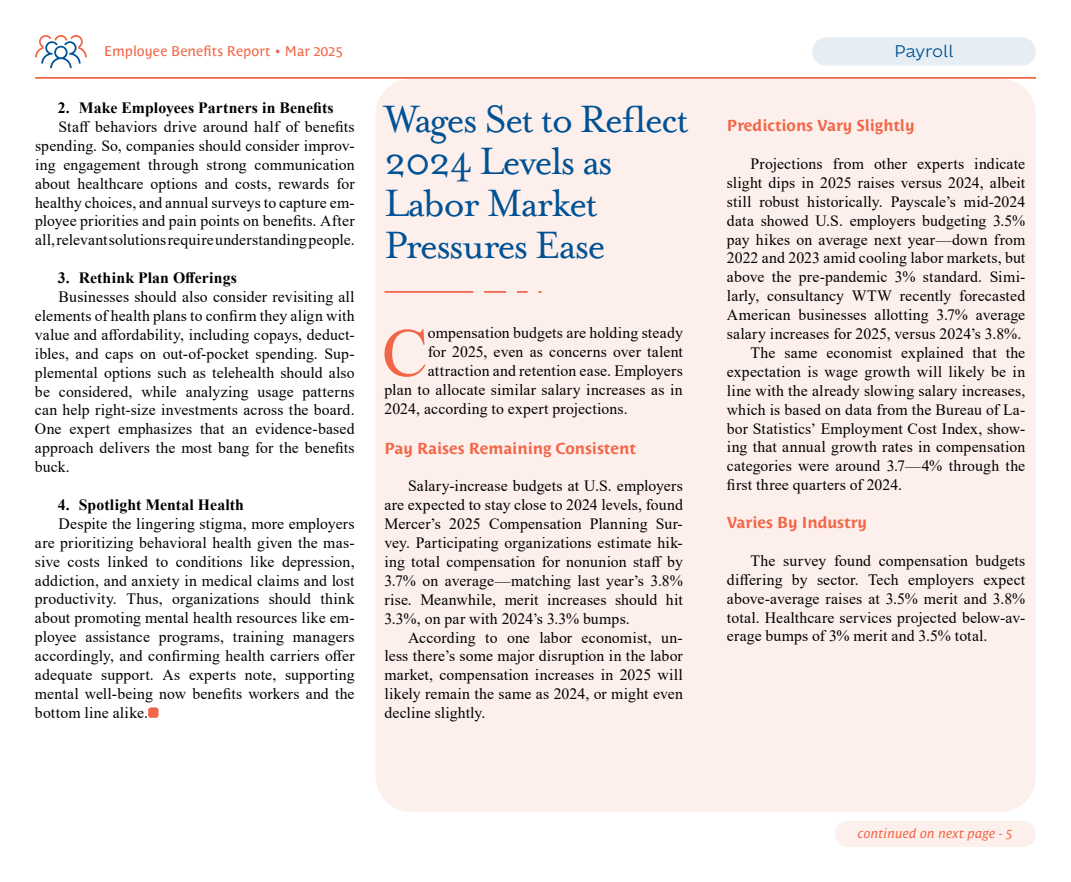
<style>
.page{position:relative;width:1071px;height:882px;background:#fff}
.page>*{position:absolute;margin:0;border:0;box-sizing:border-box;transform-origin:0 0}
.t1{font:68.77px "Times New Roman";color:#f26647}
.t2{font:43.75px/42px "Mrs Eaves OT";letter-spacing:-.04em;color:#005295}
.t3{font:15.75px/18.9px "Times New Roman";letter-spacing:.01em;color:#000;text-align:justify}
.t4{font:700 15.75px "Times New Roman";letter-spacing:.01em;color:#000}
.t5{font:700 15.75px "Costa Std";color:#f26647}
.t6{font:15.75px "Ofelia Text";letter-spacing:-.005em;color:#005295}
.t7{font:14px "Costa Std";letter-spacing:.005em;color:#f26647}
.t8{font:italic 13.12px "Costa Std";letter-spacing:.01em;color:#f26647}
</style>
<div class="page">
<div style="left:376px;top:79px;width:660px;height:733px;background:#fdf0ec;border-radius:35px"></div>
<hr style="left:385px;top:291px;width:88px;height:2px;background:#f26647">
<hr style="left:484px;top:291px;width:22px;height:2px;background:#f26647">
<svg style="left:517px;top:291px;width:11px;height:2px"></svg>
<div style="left:812px;top:37px;width:224px;height:29px;background:#e6eef4;border-radius:14px"></div>
<svg style="left:35px;top:35px;width:52px;height:33px"></svg>
<hr style="left:35px;top:77px;width:1001px;height:2px;background:#f26647">
<div style="left:148px;top:707px;width:11px;height:11px;background:#f26647;border-radius:3px"></div>
<div style="left:835px;top:821px;width:201px;height:26px;background:#fdf0ec;border-radius:13px"></div>
<p class="t7" style="left:104px;top:43px;width:240px">Employee Benefits Report • Mar 2025</p>
<p class="t4" style="left:58px;top:96px;width:277px">2. Make Employees Partners in Benefits</p>
<p class="t3" style="left:35px;top:117px;width:321px;text-indent:24px">Staff behaviors drive around half of benefits spending. So, companies should consider improv&shy;ing engagement through strong communication about healthcare options and costs, rewards for healthy choices, and annual surveys to capture em&shy;ployee priorities and pain points on benefits. After all, relevant solutions require understanding people.</p>
<p class="t4" style="left:58px;top:267px;width:181px">3. Rethink Plan Offerings</p>
<p class="t3" style="left:35px;top:287px;width:321px;text-indent:24px">Businesses should also consider revisiting all elements of health plans to confirm they align with value and affordability, including copays, deduct&shy;ibles, and caps on out-of-pocket spending. Sup&shy;plemental options such as telehealth should also be considered, while analyzing usage patterns can help right-size investments across the board.<br>One expert emphasizes that an evidence-based approach delivers the most bang for the benefits buck.</p>
<p class="t4" style="left:58px;top:493px;width:188px">4. Spotlight Mental Health</p>
<p class="t3" style="left:35px;top:514px;width:321px;text-indent:24px">Despite the lingering stigma, more employers are prioritizing behavioral health given the mas&shy;sive costs linked to conditions like depression, addiction, and anxiety in medical claims and lost productivity. Thus, organizations should think about promoting mental health resources like em&shy;ployee assistance programs, training managers accordingly, and confirming health carriers offer adequate support. As experts note, supporting mental well-being now benefits workers and the bottom line alike.</p>
<h2 class="t2" style="left:385px;top:98px;width:306px">Wages Set to Reflect<br>2024 Levels as<br>Labor Market<br>Pressures Ease</h2>
<h1 class="t1" style="left:382px;top:304px;width:47px">C</h1>
<p class="t3" style="left:428px;top:323px;width:256px">ompensation budgets are holding steady</p>
<p class="t3" style="left:428px;top:342px;width:257px">for 2025, even as concerns over talent</p>
<p class="t3" style="left:428px;top:361px;width:256px">attraction and retention ease. Employers</p>
<p class="t3" style="left:384px;top:379px;width:300px">plan to allocate similar salary increases as in</p>
<p class="t3" style="left:384px;top:398px;width:245px">2024, according to expert projections.</p>
<p class="t5" style="left:384px;top:439px;width:253px">Pay Raises Remaining Consistent</p>
<p class="t3" style="left:384px;top:476px;width:300px;text-indent:24px">Salary-increase budgets at U.S. employers are expected to stay close to 2024 levels, found Mercer’s 2025 Compensation Planning Sur&shy;vey. Participating organizations estimate hik&shy;ing total compensation for nonunion staff by 3.7% on average—matching last year’s 3.8% rise. Meanwhile, merit increases should hit 3.3%, on par with 2024’s 3.3% bumps.</p>
<p class="t3" style="left:384px;top:627px;width:300px;text-indent:24px">According to one labor economist, un&shy;less there’s some major disruption in the labor market, compensation increases in 2025 will likely remain the same as 2024, or might even decline slightly.</p>
<p class="t6" style="left:894px;top:40px;width:61px">Payroll</p>
<p class="t5" style="left:727px;top:116px;width:189px">Predictions Vary Slightly</p>
<p class="t3" style="left:751px;top:154px;width:276px">Projections from other experts indicate</p>
<p class="t3" style="left:727px;top:173px;width:300px">slight dips in 2025 raises versus 2024, albeit</p>
<p class="t3" style="left:727px;top:192px;width:300px">still robust historically. Payscale’s mid-2024</p>
<p class="t3" style="left:727px;top:210px;width:300px">data showed U.S. employers budgeting 3.5%</p>
<p class="t3" style="left:727px;top:229px;width:300px">pay hikes on average next year—down from</p>
<p class="t3" style="left:727px;top:248px;width:300px">2022 and 2023 amid cooling labor markets, but</p>
<p class="t3" style="left:727px;top:267px;width:300px">above the pre-pandemic 3% standard. Simi-</p>
<p class="t3" style="left:727px;top:286px;width:300px">larly, consultancy WTW recently forecasted</p>
<p class="t3" style="left:727px;top:305px;width:300px">American businesses allotting 3.7% average</p>
<p class="t3" style="left:727px;top:324px;width:296px">salary increases for 2025, versus 2024’s 3.8%.</p>
<p class="t3" style="left:751px;top:343px;width:276px">The same economist explained that the</p>
<p class="t3" style="left:727px;top:362px;width:300px">expectation is wage growth will likely be in</p>
<p class="t3" style="left:727px;top:381px;width:300px">line with the already slowing salary increases,</p>
<p class="t3" style="left:727px;top:399px;width:300px">which is based on data from the Bureau of La-</p>
<p class="t3" style="left:727px;top:418px;width:300px">bor Statistics’ Employment Cost Index, show-</p>
<p class="t3" style="left:727px;top:437px;width:300px">ing that annual growth rates in compensation</p>
<p class="t3" style="left:727px;top:456px;width:300px">categories were around 3.7—4% through the</p>
<p class="t3" style="left:727px;top:475px;width:177px">first three quarters of 2024.</p>
<p class="t5" style="left:727px;top:513px;width:142px">Varies By Industry</p>
<p class="t3" style="left:727px;top:551px;width:300px;text-indent:24px">The survey found compensation budgets differing by sector. Tech employers expect above-average raises at 3.5% merit and 3.8% total. Healthcare services projected below-av&shy;erage bumps of 3% merit and 3.5% total.</p>
<p class="t8" style="left:858px;top:826px;width:156px">continued on next page - 5</p>
</div>
